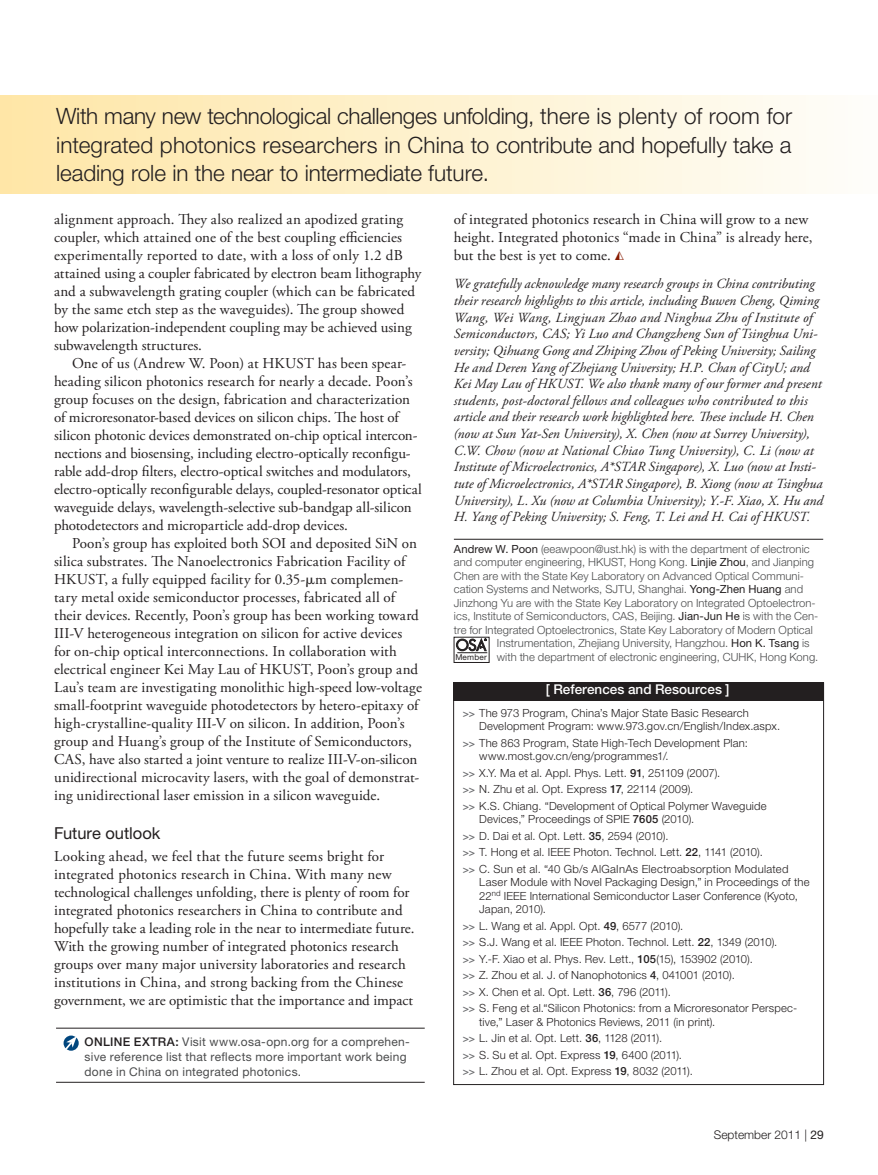
<style>
.page{position:relative;width:878px;height:1175px;background:#fff}
.page>*{position:absolute;margin:0;border:0;box-sizing:border-box;transform-origin:0 0}
.t1{font:300 22.5px/28.5px "Helvetica Neue LT Std";letter-spacing:-.005em;color:#231f20;text-align:justify}
.t2{font:16.5px "Helvetica Neue LT Std";color:#231f20}
.t3{font:15px/18px "Adobe Garamond Pro";letter-spacing:.005em;color:#231f20}
.t4{font:italic 13.8px/16.6px "Adobe Garamond Pro";color:#231f20}
.t5{font:500 13.5px "Helvetica Neue LT Std";color:#fff}
.t6{font:12px/15px "Helvetica Neue LT Std";letter-spacing:.025em;color:#4b4c4d}
.t7{font:300 12px "Helvetica Neue LT Std";color:#231f20}
.t8{font:300 11.25px/16.5px "Helvetica Neue LT Std";letter-spacing:.015em;color:#231f20}
.t9{font:300 11.25px "Helvetica Neue LT Std";letter-spacing:.005em;color:#4b4c4d}
.s1{color:#891c02}
.s2{font-weight:400;color:#231f20}
.s3{font-weight:400;font-size:8.1px;color:#231f20}
.s4{font-weight:500;font-size:10.5px;color:#6c6d70}
.s5{font-weight:500}
.s6{font-weight:500;color:#231f20}
.s7{font-weight:400}
</style>
<div class="page">
<div style="left:0;top:95px;width:878px;height:98px;background:linear-gradient(to right,#fee6a6,#fefdfa)"></div>
<div style="left:453px;top:682px;width:371px;height:18px;background:#231f20"></div>
<div style="left:453px;top:682px;width:371px;height:402px;border:1px solid #231f20"></div>
<svg style="left:64px;top:1035px;width:15px;height:15px"></svg>
<svg style="left:63px;top:1036px;width:14px;height:15px"></svg>
<hr style="left:56px;top:1027px;width:368px;height:1px;background:#231f20">
<hr style="left:56px;top:1081px;width:368px;height:1px;background:#231f20">
<hr style="left:454px;top:539px;width:369px;height:1px;background:#231f20">
<hr style="left:457px;top:652px;width:30px;height:1px;background:#231f20">
<svg style="left:456px;top:639px;width:30px;height:14px"></svg>
<h1 class="t1" style="left:56px;top:101px;width:737px">With many new technological challenges unfolding, there is plenty of room for integrated photonics researchers in China to contribute and hopefully take a leading role in the near to intermediate future.</h1>
<p class="t3" style="left:454px;top:210px;width:360px">of integrated photonics research in China will grow to a new height. Integrated photonics “made in China” is already here, but the best is yet to come. <span class="s1">▼</span></p>
<p class="t4" style="left:454px;top:276px;width:371px">We gratefully acknowledge many research groups in China contributing their research highlights to this article, including Buwen Cheng, Qiming Wang, Wei Wang, Lingjuan Zhao and Ninghua Zhu of Institute of Semiconductors, CAS; Yi Luo and Changzheng Sun of Tsinghua Uni&shy;versity; Qihuang Gong and Zhiping Zhou of Peking University; Sailing He and Deren Yang of Zhejiang University; H.P. Chan of CityU; and Kei May Lau of HKUST. We also thank many of our former and present students, post-doctoral fellows and colleagues who contributed to this article and their research work highlighted here. These include H. Chen (now at Sun Yat-Sen University), X. Chen (now at Surrey University), C.W. Chow (now at National Chiao Tung University), C. Li (now at Institute of Microelectronics, A*STAR Singapore), X. Luo (now at Insti&shy;tute of Microelectronics, A*STAR Singapore), B. Xiong (now at Tsinghua University), L. Xu (now at Columbia University); Y.-F. Xiao, X. Hu and H. Yang of Peking University; S. Feng, T. Lei and H. Cai of HKUST.</p>
<p class="t9" style="left:454px;top:542px;width:357px"><span class="s2">Andrew W. Poon</span> (eeawpoon@ust.hk) is with the department of electronic</p>
<p class="t9" style="left:454px;top:555px;width:362px">and computer engineering, HKUST, Hong Kong. <span class="s2">Linjie Zhou</span>, and Jianping</p>
<p class="t9" style="left:454px;top:569px;width:351px">Chen are with the State Key Laboratory on Advanced Optical Communi-</p>
<p class="t9" style="left:454px;top:582px;width:351px">cation Systems and Networks, SJTU, Shanghai. <span class="s2">Yong-Zhen Huang</span> and</p>
<p class="t9" style="left:454px;top:596px;width:363px">Jinzhong Yu are with the State Key Laboratory on Integrated Optoelectron-</p>
<p class="t9" style="left:454px;top:609px;width:366px">ics, Institute of Semiconductors, CAS, Beijing. <span class="s2">Jian-Jun He</span> is with the Cen-</p>
<p class="t9" style="left:454px;top:623px;width:360px">tre for Integrated Optoelectronics, State Key Laboratory of Modern Optical</p>
<p class="t9" style="left:497px;top:636px;width:314px">Instrumentation, Zhejiang University, Hangzhou. <span class="s2">Hon K. Tsang</span> is</p>
<p class="t9" style="left:455px;top:650px;width:364px"><span class="s3">Member</span> with the department of electronic engineering, CUHK, Hong Kong.</p>
<p class="t3" style="left:54px;top:210px;width:369px">alignment approach. They also realized an apodized grating coupler, which attained one of the best coupling efficiencies experimentally reported to date, with a loss of only 1.2 dB attained using a coupler fabricated by electron beam lithography and a subwavelength grating coupler (which can be fabricated by the same etch step as the waveguides). The group showed how polarization-independent coupling may be achieved using subwavelength structures.</p>
<p class="t3" style="left:54px;top:354px;width:369px;text-indent:18px">One of us (Andrew W. Poon) at HKUST has been spear&shy;heading silicon photonics research for nearly a decade. Poon’s group focuses on the design, fabrication and characterization of microresonator-based devices on silicon chips. The host of silicon photonic devices demonstrated on-chip optical intercon&shy;nections and biosensing, including electro-optically reconfigu&shy;rable add-drop filters, electro-optical switches and modulators, electro-optically reconfigurable delays, coupled-resonator optical waveguide delays, wavelength-selective sub-bandgap all-silicon photodetectors and microparticle add-drop devices.</p>
<p class="t3" style="left:54px;top:534px;width:369px;text-indent:18px">Poon’s group has exploited both SOI and deposited SiN on silica substrates. The Nanoelectronics Fabrication Facility of HKUST, a fully equipped facility for 0.35- m complemen&shy;tary metal oxide semiconductor processes, fabricated all of their devices. Recently, Poon’s group has been working toward III-V heterogeneous integration on silicon for active devices for on-chip optical interconnections. In collaboration with electrical engineer Kei May Lau of HKUST, Poon’s group and Lau’s team are investigating monolithic high-speed low-voltage small-footprint waveguide photodetectors by hetero-epitaxy of high-crystalline-quality III-V on silicon. In addition, Poon’s group and Huang’s group of the Institute of Semiconductors, CAS, have also started a joint venture to realize III-V-on-silicon unidirectional microcavity lasers, with the goal of demonstrat&shy;ing unidirectional laser emission in a silicon waveguide.</p>
<p class="t2" style="left:54px;top:823px;width:108px">Future outlook</p>
<p class="t3" style="left:54px;top:848px;width:362px">Looking ahead, we feel that the future seems bright for integrated photonics research in China. With many new technological challenges unfolding, there is plenty of room for integrated photonics researchers in China to contribute and hopefully take a leading role in the near to intermediate future.<br>With the growing number of integrated photonics research groups over many major university laboratories and research institutions in China, and strong backing from the Chinese government, we are optimistic that the importance and impact</p>
<p class="t5" style="left:546px;top:681px;width:185px">[ References and Resources ]</p>
<p class="t8" style="left:479px;top:705px;width:302px;line-height:13.5px;text-indent:-16px"><span class="s4">&gt;&gt;</span> The 973 Program, China’s Major State Basic Research<br>Development Program: www.973.gov.cn/English/Index.aspx.</p>
<p class="t8" style="left:479px;top:735px;width:270px;line-height:13.5px;text-indent:-16px"><span class="s4">&gt;&gt;</span> The 863 Program, State High-Tech Development Plan: www.most.gov.cn/eng/programmes1/.</p>
<p class="t8" style="left:462px;top:764px;width:305px"><span class="s4">&gt;&gt;</span> X.Y. Ma et al. Appl. Phys. Lett. <span class="s5">91</span>, 251109 (2007).<br><span class="s4">&gt;&gt;</span> N. Zhu et al. Opt. Express <span class="s5">17</span>, 22114 (2009).<br><span class="s4">&gt;&gt;</span> K.S. Chiang. “Development of Optical Polymer Waveguide</p>
<p class="t8" style="left:462px;top:810px;width:327px;text-indent:16px">Devices,” Proceedings of SPIE <span class="s5">7605</span> (2010).<br><span class="s4">&gt;&gt;</span> D. Dai et al. Opt. Lett. <span class="s5">35</span>, 2594 (2010).<br><span class="s4">&gt;&gt;</span> T. Hong et al. IEEE Photon. Technol. Lett. <span class="s5">22</span>, 1141 (2010).<br><span class="s4">&gt;&gt;</span> C. Sun et al. “40 Gb/s AlGaInAs Electroabsorption Modulated</p>
<p class="t8" style="left:479px;top:875px;width:332px;line-height:13.5px">Laser Module with Novel Packaging Design,” in Proceedings of the<br>22<sup>nd</sup> IEEE International Semiconductor Laser Conference (Kyoto,<br>Japan, 2010).</p>
<p class="t8" style="left:462px;top:917px;width:336px"><span class="s4">&gt;&gt;</span> L. Wang et al. Appl. Opt. <span class="s5">49</span>, 6577 (2010).<br><span class="s4">&gt;&gt;</span> S.J. Wang et al. IEEE Photon. Technol. Lett. <span class="s5">22</span>, 1349 (2010).<br><span class="s4">&gt;&gt;</span> Y.-F. Xiao et al. Phys. Rev. Lett., <span class="s5">105</span>(15), 153902 (2010).<br><span class="s4">&gt;&gt;</span> Z. Zhou et al. J. of Nanophotonics <span class="s5">4</span>, 041001 (2010).<br><span class="s4">&gt;&gt;</span> X. Chen et al. Opt. Lett. <span class="s5">36</span>, 796 (2011).<br><span class="s4">&gt;&gt;</span> S. Feng et al.“Silicon Photonics: from a Microresonator Perspec-</p>
<p class="t8" style="left:462px;top:1013px;width:254px;text-indent:16px">tive,” Laser &amp; Photonics Reviews, 2011 (in print). <span class="s4">&gt;&gt;</span> L. Jin et al. Opt. Lett. <span class="s5">36</span>, 1128 (2011).<br><span class="s4">&gt;&gt;</span> S. Su et al. Opt. Express <span class="s5">19</span>, 6400 (2011).<br><span class="s4">&gt;&gt;</span> L. Zhou et al. Opt. Express <span class="s5">19</span>, 8032 (2011).</p>
<p class="t6" style="left:85px;top:1034px;width:327px"><span class="s6">ONLINE EXTRA:</span> Visit www.osa-opn.org for a comprehen&shy;sive reference list that reflects more important work being done in China on integrated photonics.</p>
<p class="t7" style="left:713px;top:1126px;width:112px">September 2011 | <span class="s7">29</span></p>
</div>
